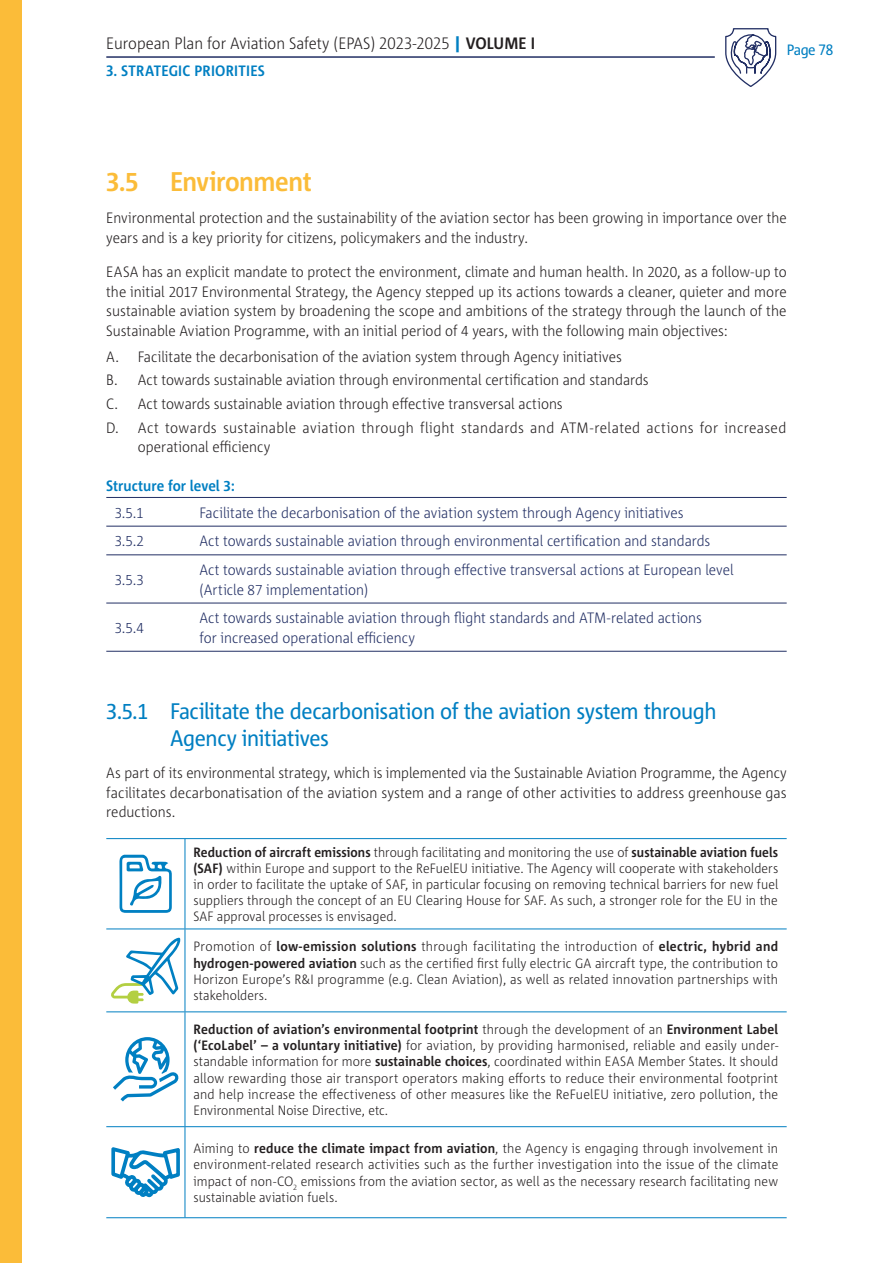
<style>
.page{position:relative;width:893px;height:1263px;background:#fff}
.page>*{position:absolute;margin:0;border:0;box-sizing:border-box;transform-origin:0 0}
.Title_2{font:700 27px "Corpid E1 s S Cd";color:#fbbc39}
.Title_3{font:22.5px/27px "Corpid E1 s S Cd";letter-spacing:-.015em;color:#007fc2}
.t1{font:300 16.5px "Corpid E1 s S Cd";color:#231f20}
.Body_text{font:300 15px/19.5px "Corpid E1 s S Cd";letter-spacing:.005em;color:#231f20;text-align:justify}
.Rows{font:300 15px/19.5px "Corpid E1 s S Cd";color:#222f64}
.Body_text-2{font:300 15px/19.5px "Corpid E1 s S Cd";letter-spacing:.025em;color:#231f20}
.Bold{font:700 15px "Corpid E1 s S Cd";letter-spacing:-.005em;color:#007fc2}
.t2{font:15px "Corpid E1 s S Cd";letter-spacing:-.025em;color:#007fc2}
.Table_BODY{font:300 13.5px/16.2px "Corpid E1 s S Cd";letter-spacing:.01em;color:#231f20;text-align:justify}
.s1{font-weight:800;color:#007fc2}
.s2{font-weight:700}
</style>
<div class="page">
<div style="left:0;top:0;width:21px;height:1263px;background:#fbbc39"></div>
<hr style="left:106px;top:56px;width:609px;height:2px;background:#222f64">
<svg style="left:725px;top:28px;width:52px;height:59px"></svg>
<svg style="left:106px;top:525px;width:681px;height:126px"></svg>
<hr style="left:106px;top:497px;width:85px;height:1px;background:#222f64">
<hr style="left:191px;top:497px;width:596px;height:1px;background:#222f64">
<hr style="left:106px;top:526px;width:85px;height:1px;background:#222f64">
<hr style="left:191px;top:526px;width:596px;height:1px;background:#222f64">
<hr style="left:106px;top:554px;width:85px;height:1px;background:#222f64">
<hr style="left:191px;top:554px;width:596px;height:1px;background:#222f64">
<hr style="left:106px;top:603px;width:85px;height:1px;background:#222f64">
<hr style="left:191px;top:603px;width:596px;height:1px;background:#222f64">
<hr style="left:106px;top:651px;width:85px;height:1px;background:#222f64">
<hr style="left:191px;top:651px;width:596px;height:1px;background:#222f64">
<hr style="left:106px;top:838px;width:79px;height:1px;background:#007fc2">
<hr style="left:185px;top:838px;width:602px;height:1px;background:#007fc2">
<hr style="left:185px;top:839px;width:1px;height:89px;background:#007fc2">
<hr style="left:106px;top:928px;width:79px;height:1px;background:#007fc2">
<hr style="left:185px;top:928px;width:602px;height:1px;background:#007fc2">
<hr style="left:185px;top:929px;width:1px;height:82px;background:#007fc2">
<hr style="left:106px;top:1011px;width:79px;height:1px;background:#007fc2">
<hr style="left:185px;top:1011px;width:602px;height:1px;background:#007fc2">
<hr style="left:185px;top:1012px;width:1px;height:114px;background:#007fc2">
<hr style="left:106px;top:1126px;width:79px;height:1px;background:#007fc2">
<hr style="left:185px;top:1126px;width:602px;height:1px;background:#007fc2">
<hr style="left:185px;top:1127px;width:1px;height:90px;background:#007fc2">
<hr style="left:106px;top:1217px;width:79px;height:1px;background:#007fc2">
<hr style="left:185px;top:1217px;width:602px;height:1px;background:#007fc2">
<svg style="left:119px;top:855px;width:53px;height:58px"></svg>
<svg style="left:111px;top:937px;width:69px;height:67px"></svg>
<svg style="left:113px;top:1037px;width:66px;height:64px"></svg>
<svg style="left:111px;top:1147px;width:69px;height:51px"></svg>
<p class="t1" style="left:106px;top:33px;width:430px">European Plan for Aviation Safety (EPAS) 2023-2025 <span class="s1">|</span> <span class="s2">VOLUME I</span></p>
<p class="Bold" style="left:106px;top:61px;width:161px">3. Strategic Priorities</p>
<p class="t2" style="left:787px;top:40px;width:48px">Page 78</p>
<p class="Title_2" style="left:106px;top:165px;width:207px">3.5 Environment</p>
<p class="Body_text" style="left:106px;top:208px;width:682px">Environmental protection and the sustainability of the aviation sector has been growing in importance over the years and is a key priority for citizens, policymakers and the industry.</p>
<p class="Body_text" style="left:106px;top:262px;width:682px">EASA has an explicit mandate to protect the environment, climate and human health. In 2020, as a follow-up to the initial 2017 Environmental Strategy, the Agency stepped up its actions towards a cleaner, quieter and more sustainable aviation system by broadening the scope and ambitions of the strategy through the launch of the Sustainable Aviation Programme, with an initial period of 4 years, with the following main objectives:</p>
<p class="Body_text" style="left:106px;top:346px;width:517px">A. Facilitate the decarbonisation of the aviation system through Agency initiatives</p>
<p class="Body_text" style="left:106px;top:370px;width:544px">B. Act towards sustainable aviation through environmental certification and standards</p>
<p class="Body_text" style="left:106px;top:394px;width:458px">C. Act towards sustainable aviation through effective transversal actions</p>
<p class="Body_text-2" style="left:138px;top:417px;width:650px;text-indent:-32px">D. Act towards sustainable aviation through flight standards and ATM-related actions for increased operational efficiency</p>
<p class="Bold" style="left:106px;top:476px;width:130px">Structure for level 3:</p>
<p class="Rows" style="left:115px;top:502px;width:30px">3.5.1</p>
<p class="Rows" style="left:199px;top:502px;width:485px">Facilitate the decarbonisation of the aviation system through Agency initiatives</p>
<p class="Rows" style="left:115px;top:531px;width:31px">3.5.2</p>
<p class="Rows" style="left:199px;top:531px;width:512px">Act towards sustainable aviation through environmental certification and standards</p>
<p class="Rows" style="left:115px;top:569px;width:31px">3.5.3</p>
<p class="Rows" style="left:199px;top:560px;width:536px">Act towards sustainable aviation through effective transversal actions at European level (Article 87 implementation)</p>
<p class="Rows" style="left:115px;top:617px;width:31px">3.5.4</p>
<p class="Rows" style="left:199px;top:608px;width:504px">Act towards sustainable aviation through flight standards and ATM-related actions for increased operational efficiency</p>
<p class="Title_3" style="left:170px;top:697px;width:548px;text-indent:-64px">3.5.1 Facilitate the decarbonisation of the aviation system through<br>Agency initiatives</p>
<p class="Body_text" style="left:106px;top:763px;width:682px">As part of its environmental strategy, which is implemented via the Sustainable Aviation Programme, the Agency facilitates decarbonatisation of the aviation system and a range of other activities to address greenhouse gas reductions.</p>
<p class="Table_BODY" style="left:193px;top:843px;width:586px"><span class="s2">Reduction of aircraft emissions</span> through facilitating and monitoring the use of <span class="s2">sustainable aviation fuels (SAF)</span> within Europe and support to the ReFuelEU initiative. The Agency will cooperate with stakeholders in order to facilitate the uptake of SAF, in particular focusing on removing technical barriers for new fuel suppliers through the concept of an EU Clearing House for SAF. As such, a stronger role for the EU in the SAF approval processes is envisaged.</p>
<p class="Table_BODY" style="left:193px;top:938px;width:586px">Promotion of <span class="s2">low-emission solutions</span> through facilitating the introduction of <span class="s2">electric, hybrid and hydrogen-powered aviation</span> such as the certified first fully electric GA aircraft type, the contribution to Horizon Europe’s R&amp;I programme (e.g. Clean Aviation), as well as related innovation partnerships with stakeholders.</p>
<p class="Table_BODY" style="left:193px;top:1021px;width:586px"><span class="s2">Reduction of aviation’s environmental footprint</span> through the development of an <span class="s2">Environment Label (‘EcoLabel’ – a voluntary initiative)</span> for aviation, by providing harmonised, reliable and easily under&shy;standable information for more <span class="s2">sustainable choices</span>, coordinated within EASA Member States. It should allow rewarding those air transport operators making efforts to reduce their environmental footprint and help increase the effectiveness of other measures like the ReFuelEU initiative, zero pollution, the Environmental Noise Directive, etc.</p>
<p class="Table_BODY" style="left:193px;top:1140px;width:586px">Aiming to <span class="s2">reduce the climate impact from aviation</span>, the Agency is engaging through involvement in environment-related research activities such as the further investigation into the issue of the climate impact of non-CO<sub>2</sub> emissions from the aviation sector, as well as the necessary research facilitating new sustainable aviation fuels.</p>
</div>
